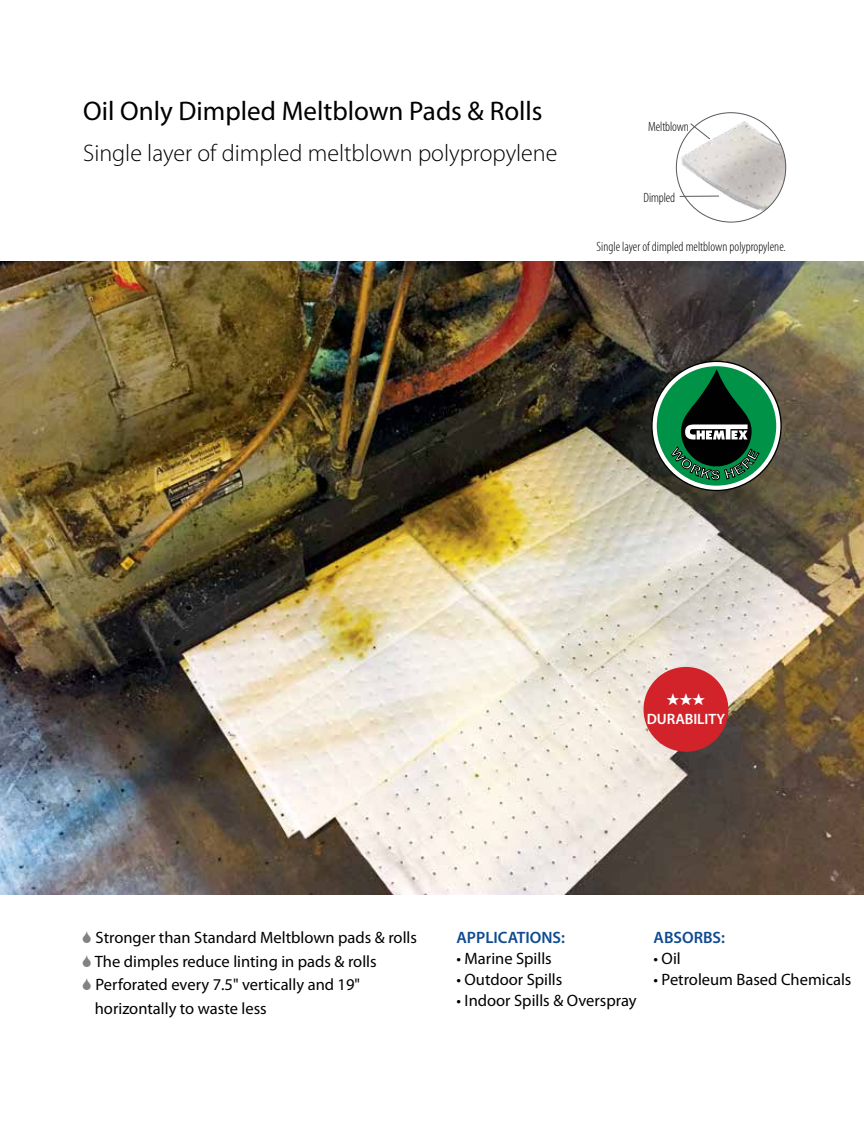
<style>
.page{position:relative;width:864px;height:1134px;background:#fff}
.page>*{position:absolute;margin:0;border:0;box-sizing:border-box;transform-origin:0 0}
.t1{font:27px "Myriad Pro";color:#000}
.t2{font:300 24px "Myriad Pro";color:#000}
.t3{font:16.5px/23.9px "Myriad Pro";color:#000}
.t4{font:600 16.5px "Myriad Pro";color:#0f4b90}
.t5{font:600 15px "Myriad Pro";letter-spacing:-.005em;color:#fff}
.t6{font:15px "Zapf Dingbats IT Cby BT";color:#fff}
.t7{font:300 condensed 13.5px "Myriad Pro";color:#000}
</style>
<div class="page">
<img style="left:0;top:261px;width:864px;height:633px">
<img style="left:676px;top:113px;width:110px;height:109px;border-radius:55px">
<svg style="left:690px;top:123px;width:21px;height:17px"></svg>
<hr style="left:680px;top:196px;width:39px;height:1px;background:#58595b">
<div style="left:644px;top:667px;width:84px;height:85px;background:#d2232a;border-radius:50%"></div>
<svg style="left:652px;top:361px;width:129px;height:130px"></svg>
<div style="left:657px;top:366px;width:119px;height:120px;background:#009247;border-radius:50%"></div>
<svg style="left:670px;top:369px;width:91px;height:114px"></svg>
<h1 class="t1" style="left:83px;top:96px;width:461px">Oil Only Dimpled Meltblown Pads &amp; Rolls</h1>
<h2 class="t2" style="left:83px;top:140px;width:476px">Single layer of dimpled meltblown polypropylene</h2>
<p class="t7" style="left:648px;top:119px;width:42px">Meltblown</p>
<p class="t7" style="left:644px;top:190px;width:33px">Dimpled</p>
<p class="t7" style="left:597px;top:240px;width:191px">Single layer of dimpled meltblown polypropylene.</p>
<p class="t6" style="left:667px;top:692px;width:40px">★★★</p>
<p class="t5" style="left:647px;top:710px;width:80px">DURABILITY</p>
<p class="t3" style="left:95px;top:926px;width:324px">Stronger than Standard Meltblown pads &amp; rolls The dimples reduce linting in pads &amp; rolls Perforated every 7.5" vertically and 19" horizontally to waste less</p>
<p class="t4" style="left:456px;top:928px;width:110px">APPLICATIONS:</p>
<p class="t3" style="left:456px;top:947px;width:97px">• Marine Spills</p>
<p class="t3" style="left:456px;top:968px;width:107px">• Outdoor Spills</p>
<p class="t3" style="left:456px;top:989px;width:182px">• Indoor Spills &amp; Overspray</p>
<p class="t4" style="left:654px;top:928px;width:73px">ABSORBS:</p>
<p class="t3" style="left:654px;top:947px;width:29px">• Oil</p>
<p class="t3" style="left:654px;top:968px;width:199px">• Petroleum Based Chemicals</p>
</div>
